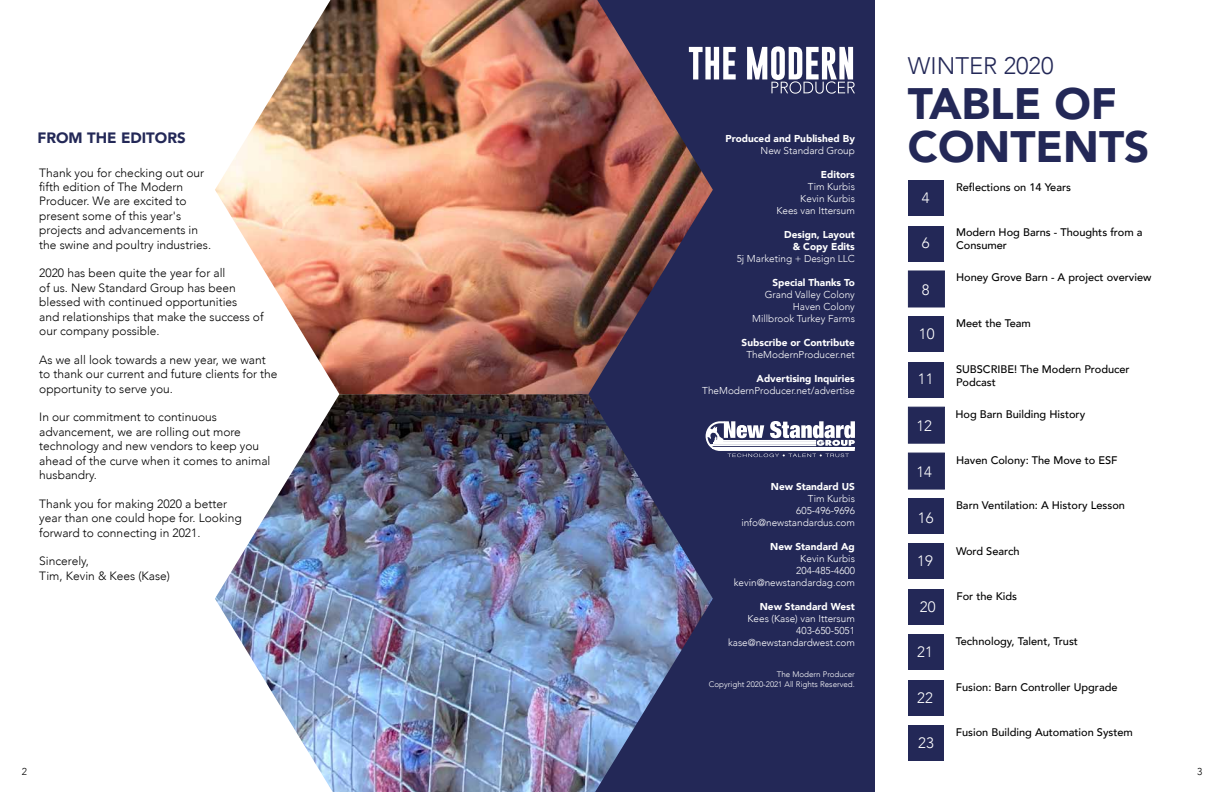
<style>
.page{position:relative;width:1224px;height:792px;background:#fff}
.page>*{position:absolute;margin:0;border:0;box-sizing:border-box;transform-origin:0 0}
.t1{font:900 43.9px/43px "Avenir";color:#232857}
.t2{font:300 23.9px "Avenir";color:#232857}
.t3{font:300 15px "Avenir";color:#fff}
.t4{font:900 15px "Avenir";color:#232857}
.t5{font:300 12px/14.4px "Avenir";color:#000}
.t6{font:500 11px/13.2px "Avenir";color:#000}
.t7{font:300 10px/12px "Avenir";color:#fff;text-align:right}
.t8{font:900 10px/12px "Avenir";color:#fff;text-align:right}
.t9{font:300 10px "Avenir";color:#000}
.t10{font:300 8px/9.6px "Avenir";color:#fff;text-align:right}
</style>
<div class="page">
<div style="left:908px;top:226px;width:36px;height:36px;background:#232857"></div>
<div style="left:908px;top:180px;width:36px;height:36px;background:#232857"></div>
<div style="left:575px;top:0;width:300px;height:792px;background:#232857"></div>
<div style="left:908px;top:543px;width:36px;height:36px;background:#232857"></div>
<div style="left:908px;top:362px;width:36px;height:36px;background:#232857"></div>
<div style="left:908px;top:680px;width:36px;height:36px;background:#232857"></div>
<div style="left:908px;top:270px;width:37px;height:37px;background:#232857;border:1px solid #232857"></div>
<div style="left:908px;top:589px;width:36px;height:36px;background:#232857"></div>
<div style="left:908px;top:407px;width:37px;height:37px;background:#232857;border:1px solid #232857"></div>
<div style="left:908px;top:453px;width:37px;height:37px;background:#232857;border:1px solid #232857"></div>
<div style="left:908px;top:725px;width:36px;height:36px;background:#232857"></div>
<div style="left:908px;top:316px;width:36px;height:36px;background:#232857"></div>
<div style="left:908px;top:634px;width:36px;height:36px;background:#232857"></div>
<div style="left:908px;top:498px;width:36px;height:36px;background:#232857"></div>
<svg style="left:713px;top:46px;width:142px;height:48px"></svg>
<svg style="left:713px;top:421px;width:142px;height:36px"></svg>
<img style="left:215px;top:0;width:498px;height:792px">
<p class="t4" style="left:37px;top:132px;width:150px">FROM THE EDITORS</p>
<p class="t5" style="left:39px;top:166px;width:173px">Thank you for checking out our fifth edition of The Modern<br>Producer. We are excited to present some of this year's projects and advancements in the swine and poultry industries.</p>
<p class="t5" style="left:39px;top:267px;width:226px">2020 has been quite the year for all<br>of us. New Standard Group has been blessed with continued opportunities<br>and relationships that make the success of our company possible.</p>
<p class="t5" style="left:39px;top:353px;width:240px">As we all look towards a new year, we want to thank our current and future clients for the opportunity to serve you.</p>
<p class="t5" style="left:39px;top:411px;width:233px">In our commitment to continuous advancement, we are rolling out more technology and new vendors to keep you ahead of the curve when it comes to animal husbandry.</p>
<p class="t5" style="left:39px;top:497px;width:204px">Thank you for making 2020 a better year than one could hope for. Looking forward to connecting in 2021.</p>
<p class="t5" style="left:39px;top:555px;width:132px">Sincerely,<br>Tim, Kevin &amp; Kees (Kase)</p>
<p class="t8" style="left:725px;top:133px;width:131px">Produced and Published By</p>
<p class="t7" style="left:761px;top:145px;width:96px">New Standard Group</p>
<p class="t8" style="left:821px;top:169px;width:36px">Editors</p>
<p class="t7" style="left:776px;top:181px;width:80px">Tim Kurbis<br>Kevin Kurbis<br>Kees van Ittersum</p>
<p class="t8" style="left:784px;top:229px;width:72px">Design, Layout &amp; Copy Edits</p>
<p class="t7" style="left:737px;top:253px;width:120px">5j Marketing + Design LLC</p>
<p class="t8" style="left:772px;top:277px;width:84px">Special Thanks To</p>
<p class="t7" style="left:752px;top:289px;width:104px">Grand Valley Colony<br>Haven Colony<br>Millbrook Turkey Farms</p>
<p class="t8" style="left:742px;top:337px;width:115px">Subscribe or Contribute</p>
<p class="t7" style="left:746px;top:349px;width:110px">TheModernProducer.net</p>
<p class="t8" style="left:757px;top:373px;width:100px">Advertising Inquiries</p>
<p class="t7" style="left:702px;top:385px;width:154px">TheModernProducer.net/advertise</p>
<p class="t8" style="left:771px;top:481px;width:86px">New Standard US</p>
<p class="t7" style="left:741px;top:493px;width:115px">Tim Kurbis<br>605-496-9696 info@newstandardus.com</p>
<p class="t8" style="left:770px;top:541px;width:86px">New Standard Ag</p>
<p class="t7" style="left:734px;top:553px;width:123px">Kevin Kurbis<br>204-485-4600 kevin@newstandardag.com</p>
<p class="t8" style="left:760px;top:601px;width:97px">New Standard West</p>
<p class="t7" style="left:728px;top:613px;width:128px">Kees (Kase) van Ittersum<br>403-650-5051 kase@newstandardwest.com</p>
<p class="t10" style="left:709px;top:670px;width:148px">The Modern Producer<br>Copyright 2020-2021 All Rights Reserved.</p>
<h2 class="t2" style="left:908px;top:55px;width:147px">WINTER 2020</h2>
<h1 class="t1" style="left:908px;top:86px;width:243px">TABLE OF<br>CONTENTS</h1>
<p class="t3" style="left:922px;top:191px;width:9px">4</p>
<p class="t3" style="left:922px;top:236px;width:9px">6</p>
<p class="t3" style="left:922px;top:283px;width:9px">8</p>
<p class="t3" style="left:919px;top:327px;width:17px">10</p>
<p class="t3" style="left:918px;top:373px;width:17px">11</p>
<p class="t3" style="left:917px;top:419px;width:17px">12</p>
<p class="t3" style="left:917px;top:465px;width:17px">14</p>
<p class="t3" style="left:918px;top:512px;width:17px">16</p>
<p class="t3" style="left:917px;top:554px;width:17px">19</p>
<p class="t3" style="left:920px;top:600px;width:17px">20</p>
<p class="t3" style="left:917px;top:646px;width:17px">21</p>
<p class="t3" style="left:917px;top:691px;width:17px">22</p>
<p class="t3" style="left:918px;top:737px;width:17px">23</p>
<p class="t6" style="left:956px;top:180px;width:116px">Reflections on 14 Years</p>
<p class="t6" style="left:956px;top:227px;width:188px">Modern Hog Barns - Thoughts from a<br>Consumer</p>
<p class="t6" style="left:956px;top:270px;width:197px">Honey Grove Barn - A project overview</p>
<p class="t6" style="left:956px;top:318px;width:76px">Meet the Team</p>
<p class="t6" style="left:956px;top:362px;width:175px">SUBSCRIBE! The Modern Producer<br>Podcast</p>
<p class="t6" style="left:955px;top:407px;width:131px">Hog Barn Building History</p>
<p class="t6" style="left:956px;top:452px;width:163px">Haven Colony: The Move to ESF</p>
<p class="t6" style="left:956px;top:498px;width:170px">Barn Ventilation: A History Lesson</p>
<p class="t6" style="left:956px;top:543px;width:65px">Word Search</p>
<p class="t6" style="left:956px;top:589px;width:62px">For the Kids</p>
<p class="t6" style="left:956px;top:634px;width:124px">Technology, Talent, Trust</p>
<p class="t6" style="left:956px;top:680px;width:163px">Fusion: Barn Controller Upgrade</p>
<p class="t6" style="left:956px;top:725px;width:179px">Fusion Building Automation System</p>
<p class="t9" style="left:22px;top:767px;width:7px">2</p>
<p class="t9" style="left:1197px;top:767px;width:7px">3</p>
</div>
